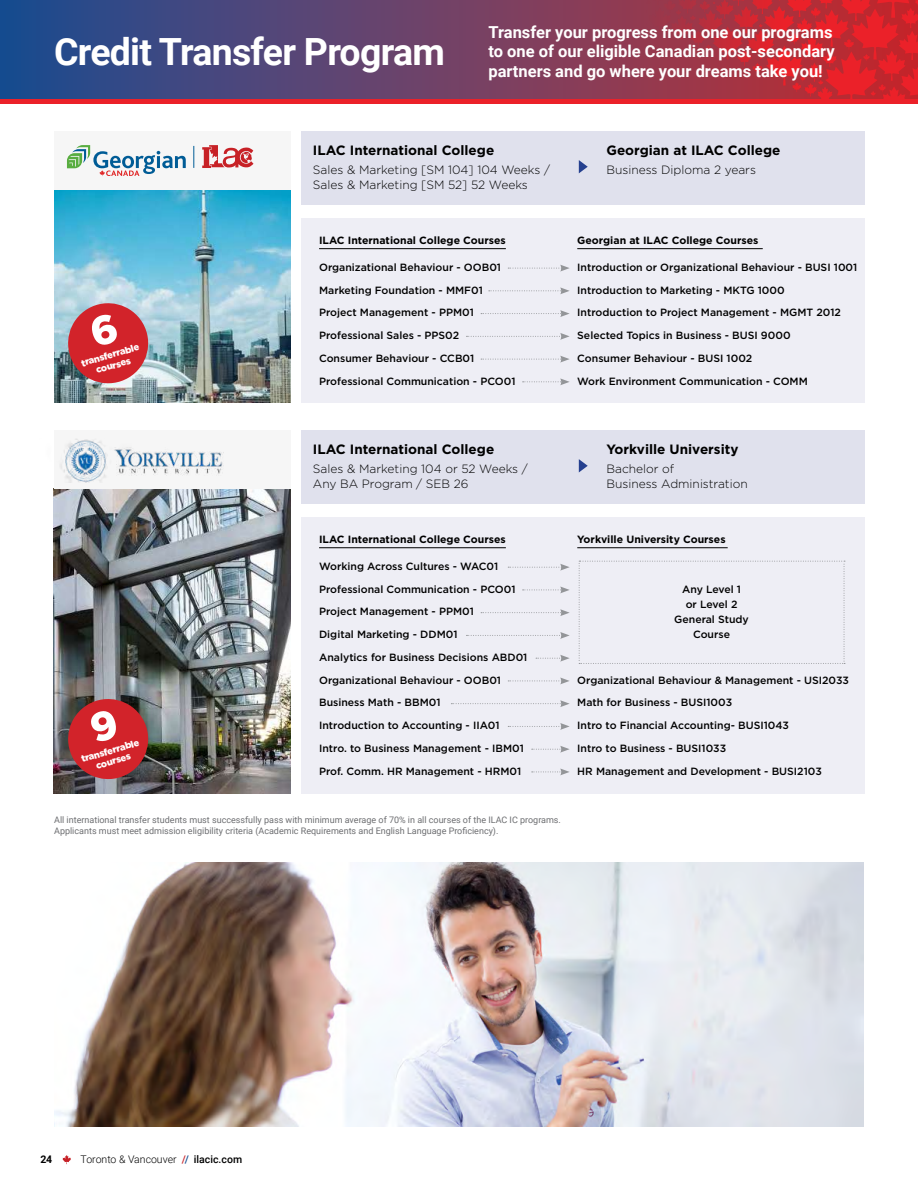
<style>
.page{position:relative;width:918px;height:1188px;background:#fff}
.page>*{position:absolute;margin:0;border:0;box-sizing:border-box;transform-origin:0 0}
.t1{font:700 37.5px "Roboto";letter-spacing:-.02em;color:#fff}
.t2{font:700 16.5px/19.5px "Roboto";color:#fff}
.t3{font:700 13.5px "Gotham";color:#000}
.t4{font:300 12px/15px "Gotham";color:#000}
.t5{font:500 10.5px/22.8px "Gotham";color:#000}
.t6{font:700 10.5px "Gotham";color:#000}
.t7{font:300 10.5px "Roboto";color:#000}
.t8{font:700 10.5px "Roboto";color:#000}
.t9{font:900 9.45px/10.8px "Gotham";color:#fff;text-align:center}
.t10{font:9px/10.5px "Roboto";color:#6d6e71}
.s1{font-weight:500;color:#c72127}
.s2{font-weight:500;color:#0f4b8f}
.s3{font-weight:500}
</style>
<div class="page">
<svg style="left:0;top:0;width:544px;height:100px;background:#514576"></svg>
<svg style="left:544px;top:0;width:374px;height:100px;background:#af303f"></svg>
<hr style="left:0;top:100px;width:918px;height:4px;background:#eb2129">
<svg style="left:62px;top:1155px;width:9px;height:9px"></svg>
<div style="left:302px;top:430px;width:563px;height:74px;background:#e0e1ed"></div>
<div style="left:302px;top:517px;width:563px;height:277px;background:#eeeef5"></div>
<img style="left:54px;top:489px;width:237px;height:305px">
<div style="left:54px;top:430px;width:237px;height:59px;background:#f6f6f6"></div>
<svg style="left:579px;top:459px;width:9px;height:13px"></svg>
<svg style="left:508px;top:564px;width:62px;height:7px"></svg>
<svg style="left:523px;top:586px;width:47px;height:7px"></svg>
<svg style="left:481px;top:609px;width:89px;height:7px"></svg>
<svg style="left:451px;top:700px;width:119px;height:7px"></svg>
<svg style="left:536px;top:655px;width:34px;height:7px"></svg>
<svg style="left:532px;top:746px;width:38px;height:7px"></svg>
<svg style="left:466px;top:632px;width:104px;height:7px"></svg>
<svg style="left:508px;top:723px;width:62px;height:7px"></svg>
<svg style="left:508px;top:677px;width:62px;height:7px"></svg>
<svg style="left:532px;top:768px;width:38px;height:7px"></svg>
<hr style="left:319px;top:547px;width:187px;height:1px;background:#000">
<hr style="left:577px;top:547px;width:151px;height:1px;background:#000">
<svg style="left:579px;top:561px;width:266px;height:103px"></svg>
<img style="left:60px;top:439px;width:47px;height:43px">
<img style="left:114px;top:447px;width:109px;height:28px">
<div style="left:302px;top:131px;width:563px;height:74px;background:#e0e1ed"></div>
<div style="left:302px;top:218px;width:563px;height:185px;background:#eeeef5"></div>
<img style="left:54px;top:190px;width:237px;height:213px">
<div style="left:54px;top:131px;width:237px;height:59px;background:#f6f6f6"></div>
<svg style="left:579px;top:160px;width:9px;height:13px"></svg>
<svg style="left:508px;top:265px;width:62px;height:7px"></svg>
<svg style="left:489px;top:287px;width:81px;height:7px"></svg>
<svg style="left:481px;top:310px;width:89px;height:7px"></svg>
<svg style="left:481px;top:356px;width:89px;height:7px"></svg>
<svg style="left:466px;top:333px;width:104px;height:7px"></svg>
<svg style="left:523px;top:378px;width:47px;height:7px"></svg>
<hr style="left:319px;top:248px;width:187px;height:1px;background:#000">
<hr style="left:577px;top:248px;width:186px;height:1px;background:#000">
<svg style="left:67px;top:145px;width:119px;height:31px"></svg>
<svg style="left:202px;top:145px;width:52px;height:23px"></svg>
<svg style="left:194px;top:146px;width:1px;height:22px"></svg>
<img style="left:54px;top:863px;width:810px;height:264px">
<svg style="left:62px;top:693px;width:92px;height:92px;background:#9f393d"></svg>
<svg style="left:62px;top:298px;width:92px;height:91px;background:#bf6168"></svg>
<h1 class="t1" style="left:54px;top:26px;width:392px">Credit Transfer Program</h1>
<h2 class="t2" style="left:488px;top:21px;width:348px">Transfer your progress from one our programs to one of our eligible Canadian post-secondary partners and go where your dreams take you!</h2>
<p class="t9" style="left:80px;top:358px;width:62px;rotate:-16deg">transferrable courses</p>
<p class="t9" style="left:80px;top:754px;width:62px;rotate:-16deg">transferrable courses</p>
<p class="t3" style="left:313px;top:141px;width:183px">ILAC International College</p>
<p class="t3" style="left:606px;top:141px;width:176px">Georgian at ILAC College</p>
<p class="t4" style="left:313px;top:162px;width:239px">Sales &amp; Marketing [SM 104] 104 Weeks /<br>Sales &amp; Marketing [SM 52] 52 Weeks</p>
<p class="t4" style="left:606px;top:162px;width:151px">Business Diploma 2 years</p>
<p class="t6" style="left:319px;top:234px;width:188px">ILAC International College Courses</p>
<p class="t6" style="left:577px;top:234px;width:183px">Georgian at ILAC College Courses</p>
<p class="t5" style="left:319px;top:278px;width:165px">Marketing Foundation - MMF01<br>Project Management - PPM01</p>
<p class="t5" style="left:319px;top:347px;width:157px">Consumer Behaviour - CCB01</p>
<p class="t5" style="left:319px;top:256px;width:183px">Organizational Behaviour - OOB01</p>
<p class="t5" style="left:577px;top:256px;width:282px">Introduction or Organizational Behaviour - BUSI 1001<br>Introduction to Marketing - MKTG 1000<br>Introduction to Project Management - MGMT 2012</p>
<p class="t5" style="left:577px;top:347px;width:177px">Consumer Behaviour - BUSI 1002</p>
<p class="t5" style="left:319px;top:324px;width:142px">Professional Sales - PPS02</p>
<p class="t5" style="left:319px;top:369px;width:198px">Professional Communication - PCO01</p>
<p class="t5" style="left:577px;top:324px;width:215px">Selected Topics in Business - BUSI 9000</p>
<p class="t5" style="left:577px;top:369px;width:232px">Work Environment Communication - COMM</p>
<p class="t3" style="left:313px;top:440px;width:183px">ILAC International College</p>
<p class="t3" style="left:606px;top:440px;width:134px">Yorkville University</p>
<p class="t4" style="left:313px;top:461px;width:216px">Sales &amp; Marketing 104 or 52 Weeks /<br>Any BA Program / SEB 26</p>
<p class="t4" style="left:606px;top:461px;width:143px">Bachelor of<br>Business Administration</p>
<p class="t6" style="left:319px;top:533px;width:188px">ILAC International College Courses</p>
<p class="t6" style="left:577px;top:533px;width:150px">Yorkville University Courses</p>
<p class="t5" style="left:319px;top:577px;width:198px">Professional Communication - PCO01<br>Project Management - PPM01</p>
<p class="t5" style="left:319px;top:555px;width:181px">Working Across Cultures - WAC01</p>
<p class="t5" style="left:674px;top:581px;width:76px;line-height:15px;text-align:center">Any Level 1<br>or Level 2<br>General Study<br>Course</p>
<p class="t5" style="left:319px;top:623px;width:140px">Digital Marketing - DDM01</p>
<p class="t5" style="left:319px;top:646px;width:210px">Analytics for Business Decisions ABD01</p>
<p class="t5" style="left:319px;top:668px;width:183px">Organizational Behaviour - OOB01</p>
<p class="t5" style="left:319px;top:691px;width:123px">Business Math - BBM01</p>
<p class="t5" style="left:319px;top:714px;width:182px">Introduction to Accounting - IIA01</p>
<p class="t5" style="left:319px;top:737px;width:206px">Intro. to Business Management - IBM01</p>
<p class="t5" style="left:319px;top:759px;width:204px">Prof. Comm. HR Management - HRM01</p>
<p class="t5" style="left:577px;top:668px;width:273px">Organizational Behaviour &amp; Management - USI2033</p>
<p class="t5" style="left:577px;top:691px;width:156px">Math for Business - BUSI1003</p>
<p class="t5" style="left:577px;top:737px;width:150px">Intro to Business - BUSI1033</p>
<p class="t5" style="left:577px;top:714px;width:213px">Intro to Financial Accounting- BUSI1043</p>
<p class="t5" style="left:577px;top:759px;width:246px">HR Management and Development - BUSI2103</p>
<p class="t10" style="left:54px;top:815px;width:508px">All international transfer students must successfully pass with minimum average of 70% in all courses of the ILAC IC programs.<br>Applicants must meet admission eligibility criteria (Academic Requirements and English Language Proficiency).</p>
<p class="t8" style="left:40px;top:1152px;width:13px">24</p>
<p class="t7" style="left:81px;top:1152px;width:163px">Toronto &amp; Vancouver <span class="s1">/</span><span class="s2">/</span> <span class="s3">ilacic.com</span></p>
</div>
